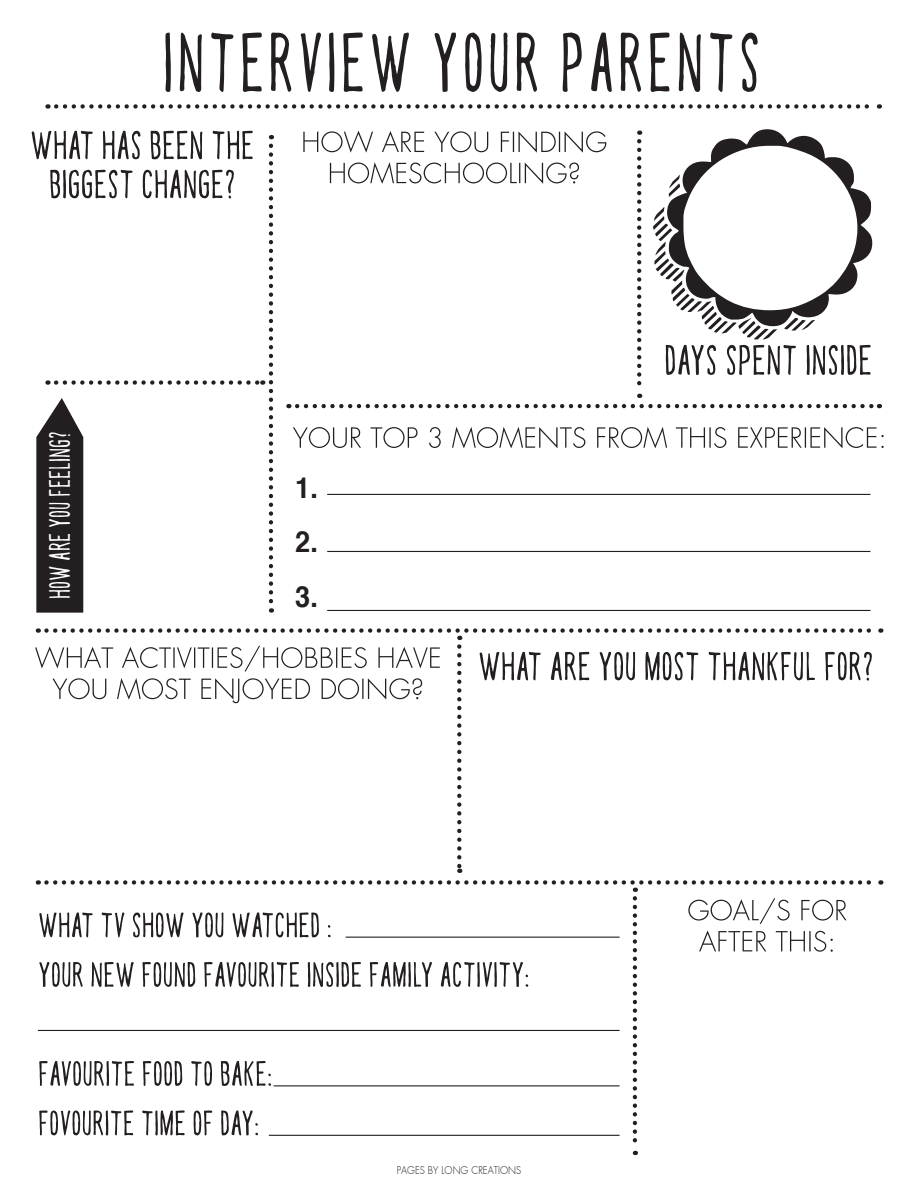
<style>
.page{position:relative;width:918px;height:1188px;background:#fff}
.page>*{position:absolute;margin:0;border:0;box-sizing:border-box;transform-origin:0 0}
.t1{font:700 59.4px "handy";letter-spacing:.06em;color:#231f20;scale:.9 1}
.t2{font:700 29.1px/54.8px "Helvetica";color:#231f20;text-align:justify;scale:.93 1}
.t3{font:700 21px "handy";color:#fff;scale:.92 1}
.t4{font:300 10.5px "Futura";color:#231f20;scale:.9 1}
</style>
<div class="page">
<svg style="left:269px;top:146px;width:4px;height:467px"></svg>
<svg style="left:653px;top:129px;width:219px;height:210px"></svg>
<svg style="left:46px;top:628px;width:835px;height:12px"></svg>
<svg style="left:457px;top:647px;width:4px;height:226px"></svg>
<svg style="left:39px;top:1110px;width:219px;height:25px"></svg>
<svg style="left:39px;top:1061px;width:232px;height:25px"></svg>
<svg style="left:39px;top:962px;width:489px;height:25px"></svg>
<svg style="left:39px;top:912px;width:292px;height:25px"></svg>
<svg style="left:666px;top:345px;width:205px;height:30px"></svg>
<svg style="left:637px;top:141px;width:4px;height:257px"></svg>
<svg style="left:480px;top:652px;width:392px;height:29px"></svg>
<svg style="left:56px;top:380px;width:207px;height:5px"></svg>
<svg style="left:293px;top:427px;width:591px;height:21px"></svg>
<svg style="left:330px;top:162px;width:249px;height:22px"></svg>
<svg style="left:303px;top:131px;width:303px;height:22px"></svg>
<svg style="left:699px;top:930px;width:134px;height:22px"></svg>
<svg style="left:688px;top:898px;width:158px;height:26px"></svg>
<svg style="left:297px;top:404px;width:583px;height:4px"></svg>
<svg style="left:36px;top:398px;width:47px;height:215px;background:#383536"></svg>
<hr style="left:327px;top:494px;width:543px;height:1px;background:#231f20">
<hr style="left:327px;top:551px;width:543px;height:1px;background:#231f20">
<hr style="left:327px;top:610px;width:543px;height:1px;background:#231f20">
<hr style="left:346px;top:937px;width:274px;height:1px;background:#231f20">
<svg style="left:46px;top:880px;width:835px;height:12px"></svg>
<svg style="left:633px;top:898px;width:4px;height:257px"></svg>
<hr style="left:38px;top:1030px;width:582px;height:1px;background:#231f20">
<hr style="left:269px;top:1135px;width:351px;height:1px;background:#231f20">
<hr style="left:274px;top:1085px;width:346px;height:1px;background:#231f20">
<svg style="left:52px;top:678px;width:370px;height:25px"></svg>
<svg style="left:35px;top:646px;width:405px;height:26px"></svg>
<svg style="left:50px;top:170px;width:184px;height:29px"></svg>
<svg style="left:32px;top:131px;width:221px;height:28px"></svg>
<svg style="left:56px;top:104px;width:824px;height:5px"></svg>
<p class="t1" style="left:163px;top:24px;width:666px">INTERVIEW YOUR PARENTS</p>
<p class="t3" style="left:46px;top:599px;width:185px;rotate:-90deg">HOW ARE YOU FEELING?</p>
<p class="t2" style="left:295px;top:460px;width:26px">1.<br>2.<br>3.</p>
<p class="t4" style="left:397px;top:1164px;width:140px">PAGES BY LONG CREATIONS</p>
</div>
